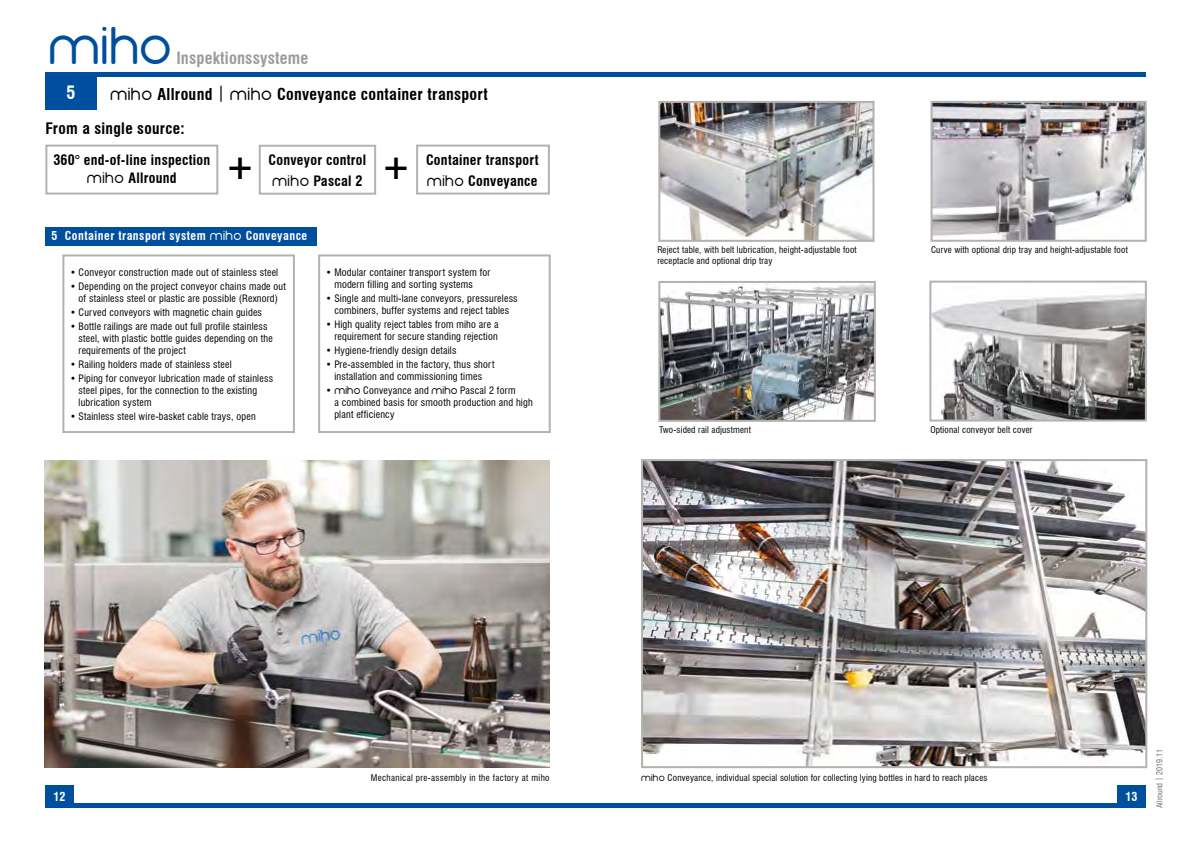
<style>
.page{position:relative;width:1191px;height:842px;background:#fff}
.page>*{position:absolute;margin:0;border:0;box-sizing:border-box;transform-origin:0 0}
.t1{font:48.4px "miho";color:#004f9e}
.t2{font:700 condensed 36px "Swiss 721 BT";color:#000}
.t3{font:700 condensed 18px "Swiss 721 BT";color:#fff}
.t4{font:700 condensed 16.5px "Swiss 721 BT";letter-spacing:.01em;color:#9d9c9c}
.t5{font:700 condensed 16px "Swiss 721 BT";letter-spacing:.02em;color:#000}
.t6{font:700 condensed 15.5px "Swiss 721 BT";letter-spacing:.02em;color:#000}
.t7{font:700 condensed 14px/20.7px "Swiss 721 BT";letter-spacing:.02em;color:#000}
.t8{font:700 condensed 12px "Swiss 721 BT";letter-spacing:.04em;color:#fff}
.t9{font:condensed 10px/12px "Swiss 721 BT";letter-spacing:.02em;color:#000}
.t10{font:condensed 9px/11px "Swiss 721 BT";letter-spacing:.02em;color:#000}
.t11{font:condensed 9px "Swiss 721 BT";letter-spacing:.04em;color:#000}
.t12{font:condensed 8px "Swiss 721 BT";color:#6f6f6e}
.s1{font-family:"miho";font-weight:400;font-stretch:normal}
.s2{font-weight:400}
.s3{font-family:"miho";font-stretch:normal}
.s4{font-weight:700;color:#fff}
</style>
<div class="page">
<hr style="left:45px;top:804px;width:1100px;height:4px;background:#004f9e">
<div style="left:1117px;top:785px;width:28px;height:23px;background:#004f9e"></div>
<div style="left:45px;top:785px;width:29px;height:23px;background:#004f9e"></div>
<hr style="left:45px;top:72px;width:1100px;height:4px;background:#004f9e">
<img style="left:45px;top:460px;width:504px;height:307px">
<img style="left:932px;top:293px;width:211px;height:125px">
<div style="left:929px;top:281px;width:217px;height:140px;border:2px solid #b2b2b1"></div>
<img style="left:644px;top:462px;width:500px;height:303px">
<div style="left:641px;top:459px;width:506px;height:309px;border:2px solid #b2b2b1"></div>
<img style="left:933px;top:104px;width:210px;height:135px">
<div style="left:930px;top:101px;width:216px;height:141px;border:2px solid #b2b2b1"></div>
<img style="left:661px;top:104px;width:210px;height:135px">
<div style="left:658px;top:101px;width:216px;height:141px;border:2px solid #b2b2b1"></div>
<img style="left:661px;top:284px;width:212px;height:135px">
<div style="left:658px;top:281px;width:218px;height:141px;border:2px solid #b2b2b1"></div>
<div style="left:259px;top:145px;width:117px;height:50px;border:2px solid #b2b2b1"></div>
<div style="left:45px;top:145px;width:173px;height:50px;border:2px solid #b2b2b1"></div>
<div style="left:416px;top:145px;width:134px;height:50px;border:2px solid #b2b2b1"></div>
<div style="left:45px;top:76px;width:51px;height:34px;background:#004f9e"></div>
<div style="left:318px;top:254px;width:232px;height:179px;border:2px solid #b2b2b1"></div>
<div style="left:45px;top:227px;width:272px;height:18px;background:#004f9e"></div>
<div style="left:62px;top:254px;width:233px;height:179px;border:2px solid #b2b2b1"></div>
<h1 class="t1" style="left:48px;top:19px;width:125px">miho</h1>
<h3 class="t4" style="left:176px;top:48px;width:133px">Inspektionssysteme</h3>
<h3 class="t3" style="left:66px;top:82px;width:10px">5</h3>
<h3 class="t5" style="left:110px;top:84px;width:379px"><span class="s1">miho</span> Allround <span class="s2">|</span> <span class="s1">miho</span> Conveyance container transport</h3>
<h3 class="t6" style="left:45px;top:119px;width:141px">From a single source:</h3>
<h3 class="t7" style="left:53px;top:151px;width:158px;line-height:18px;text-align:center">360° end-of-line inspection <span class="s1">miho</span> Allround</h3>
<h3 class="t7" style="left:268px;top:150px;width:99px">Conveyor control <span class="s1">miho</span> Pascal 2</h3>
<h3 class="t7" style="left:426px;top:150px;width:114px">Container transport <span class="s1">miho</span> Conveyance</h3>
<h2 class="t2" style="left:225px;top:145px;width:31px">+</h2>
<h2 class="t2" style="left:381px;top:144px;width:31px">+</h2>
<p class="t8" style="left:51px;top:229px;width:257px">5 Container transport system <span class="s1">miho</span> Conveyance</p>
<p class="t9" style="left:70px;top:266px;width:210px">• Conveyor construction made out of stainless steel</p>
<p class="t9" style="left:70px;top:280px;width:217px;text-align:center">• Depending on the project conveyor chains made out of stainless steel or plastic are possible (Rexnord)</p>
<p class="t9" style="left:70px;top:306px;width:193px">• Curved conveyors with magnetic chain guides</p>
<p class="t9" style="left:79px;top:320px;width:196px;text-indent:-8px">• Bottle railings are made out full profile stainless steel, with plastic bottle guides depending on the requirements of the project</p>
<p class="t9" style="left:70px;top:358px;width:163px">• Railing holders made of stainless steel</p>
<p class="t9" style="left:79px;top:372px;width:196px;text-indent:-8px">• Piping for conveyor lubrication made of stainless steel pipes, for the connection to the existing lubrication system</p>
<p class="t9" style="left:70px;top:410px;width:187px">• Stainless steel wire-basket cable trays, open</p>
<p class="t9" style="left:334px;top:266px;width:158px;text-indent:-8px">• Modular container transport system for modern filling and sorting systems</p>
<p class="t9" style="left:326px;top:292px;width:193px;text-align:center">• Single and multi-lane conveyors, pressureless combiners, buffer systems and reject tables</p>
<p class="t9" style="left:326px;top:318px;width:174px;text-align:right">• High quality reject tables from miho are a requirement for secure standing rejection</p>
<p class="t9" style="left:326px;top:344px;width:132px">• Hygiene-friendly design details</p>
<p class="t9" style="left:326px;top:358px;width:170px;text-align:center">• Pre-assembled in the factory, thus short installation and commissioning times</p>
<p class="t9" style="left:334px;top:384px;width:200px;text-indent:-8px">• <span class="s3">miho</span> Conveyance and <span class="s3">miho</span> Pascal 2 form<br>a combined basis for smooth production and high plant efficiency<span class="s4">Daten bei</span></p>
<p class="t10" style="left:657px;top:244px;width:201px">Reject table, with belt lubrication, height-adjustable foot receptacle and optional drip tray</p>
<p class="t10" style="left:659px;top:424px;width:93px">Two-sided rail adjustment</p>
<p class="t10" style="left:931px;top:244px;width:198px">Curve with optional drip tray and height-adjustable foot</p>
<p class="t10" style="left:930px;top:424px;width:104px">Optional conveyor belt cover</p>
<p class="t11" style="left:371px;top:773px;width:180px">Mechanical pre-assembly in the factory at miho</p>
<p class="t10" style="left:641px;top:772px;width:348px"><span class="s3">miho</span> Conveyance, individual special solution for collecting lying bottles in hard to reach places</p>
<p class="t8" style="left:54px;top:790px;width:14px">12</p>
<p class="t8" style="left:1125px;top:790px;width:13px">13</p>
<p class="t12" style="left:1154px;top:808px;width:60px;rotate:-90deg">Allround | 2019.11</p>
</div>
